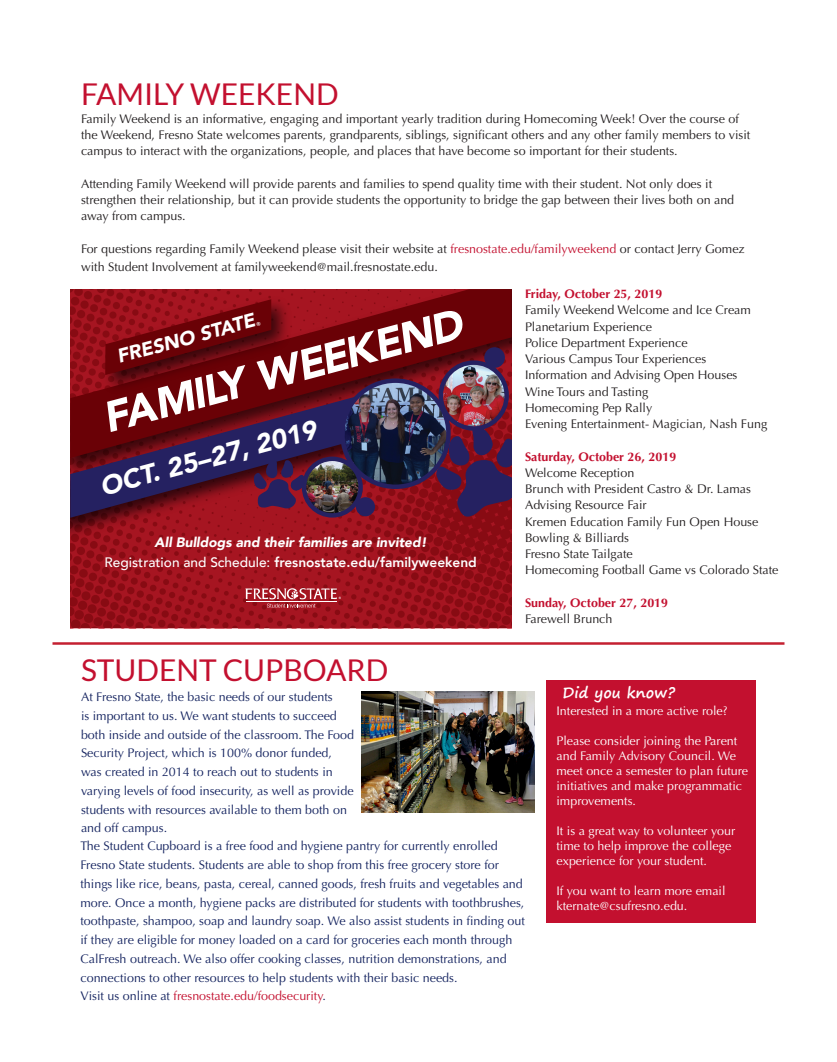
<style>
.page{position:relative;width:837px;height:1062px;background:#fff}
.page>*{position:absolute;margin:0;border:0;box-sizing:border-box;transform-origin:0 0}
.t1{font:italic 900 42.62px "Avenir";color:#fff}
.t2{font:30px "Lato";color:#c3102f}
.t3{font:italic 900 26.5px "Avenir";color:#fff}
.t4{font:italic 900 19.5px "Avenir";color:#fff}
.t5{font:700 15px "Segoe Print";color:#fff}
.t6{font:italic 900 13.75px/20px "Avenir";color:#fff;text-align:center}
.t7{font:12.5px/16.2px "Optima LT Std";color:#231f20}
.t8{font:12.5px/18.8px "Optima LT Std";color:#152460}
.t9{font:12.5px/15px "Optima LT Std";color:#fff}
.t10{font:700 12.5px "Optima LT Std";color:#c3102f}
.t11{font:12.5px "Optima LT Std";color:#c3102f}
.t12{font:700 3.12px "Helvetica";color:#fff}
.s1{color:#c3102f}
.s2{font-weight:500;font-style:normal}
.s3{font-weight:800;font-style:normal}
.s4{color:#152460}
</style>
<div class="page">
<svg style="left:70px;top:487px;width:442px;height:141px;background:#99101b"></svg>
<svg style="left:70px;top:289px;width:442px;height:136px;background:#7a080f"></svg>
<img style="left:70px;top:385px;width:318px;height:160px">
<svg style="left:70px;top:394px;width:294px;height:124px;background:#4f1231"></svg>
<img style="left:96px;top:290px;width:200px;height:110px">
<svg style="left:436px;top:425px;width:76px;height:93px;background:#53183f"></svg>
<svg style="left:253px;top:459px;width:52px;height:50px;background:#4d1a43"></svg>
<img style="left:342px;top:381px;width:105px;height:106px">
<div style="left:340px;top:378px;width:111px;height:111px;border:4px solid #252161;border-radius:50%"></div>
<img style="left:441px;top:363px;width:66px;height:65px;border-radius:33px">
<div style="left:439px;top:360px;width:70px;height:71px;border:4px solid #252161;border-radius:50%"></div>
<img style="left:304px;top:459px;width:57px;height:56px;border-radius:28px">
<div style="left:302px;top:457px;width:61px;height:61px;border:4px solid #252161;border-radius:50%"></div>
<div style="left:484px;top:347px;width:21px;height:21px;background:#252161;border-radius:50%"></div>
<div style="left:356px;top:497px;width:19px;height:19px;background:#252161;border-radius:50%"></div>
<svg style="left:245px;top:588px;width:92px;height:20px;background:#ba535c"></svg>
<hr style="left:52px;top:642px;width:732px;height:3px;background:#c42031">
<img style="left:362px;top:691px;width:172px;height:122px">
<div style="left:546px;top:680px;width:210px;height:242px;background:#c3102f"></div>
<svg style="left:105px;top:299px;width:166px;height:76px;background:#76070e"></svg>
<p class="t2" style="left:81px;top:78px;width:259px">FAMILY WEEKEND</p>
<p class="t7" style="left:81px;top:110px;width:671px">Family Weekend is an informative, engaging and important yearly tradition during Homecoming Week! Over the course of the Weekend, Fresno State welcomes parents, grandparents, siblings, significant others and any other family members to visit campus to interact with the organizations, people, and places that have become so important for their students.</p>
<p class="t7" style="left:81px;top:175px;width:655px">Attending Family Weekend will provide parents and families to spend quality time with their student. Not only does it strengthen their relationship, but it can provide students the opportunity to bridge the gap between their lives both on and away from campus.</p>
<p class="t7" style="left:81px;top:239px;width:665px;line-height:18.8px">For questions regarding Family Weekend please visit their website at <span class="s1">fresnostate.edu/familyweekend</span> or contact Jerry Gomez with Student Involvement at familyweekend@mail.fresnostate.edu.</p>
<p class="t1" style="left:95px;top:385px;width:372px;rotate:-15deg">FAMILY WEEKEND</p>
<p class="t4" style="left:113px;top:341px;width:144px;rotate:-15deg">FRESNO STATE</p>
<p class="t3" style="left:95px;top:466px;width:225px;rotate:-15deg">OCT. 25–27, 2019</p>
<p class="t6" style="left:105px;top:532px;width:374px">All Bulldogs and their families are invited!<br><span class="s2">Registration and Schedule:</span> <span class="s3">fresnostate.edu/familyweekend</span></p>
<p class="t12" style="left:339px;top:596px;width:4px">®</p>
<p class="t10" style="left:525px;top:287px;width:139px">Friday, October 25, 2019</p>
<p class="t7" style="left:525px;top:302px;width:227px">Family Weekend Welcome and Ice Cream</p>
<p class="t7" style="left:525px;top:318px;width:129px">Planetarium Experience</p>
<p class="t7" style="left:525px;top:335px;width:164px">Police Department Experience</p>
<p class="t7" style="left:525px;top:351px;width:183px">Various Campus Tour Experiences</p>
<p class="t7" style="left:525px;top:367px;width:214px">Information and Advising Open Houses</p>
<p class="t7" style="left:525px;top:383px;width:125px">Wine Tours and Tasting</p>
<p class="t7" style="left:525px;top:400px;width:129px">Homecoming Pep Rally</p>
<p class="t7" style="left:525px;top:416px;width:244px">Evening Entertainment- Magician, Nash Fung</p>
<p class="t10" style="left:525px;top:449px;width:153px">Saturday, October 26, 2019</p>
<p class="t7" style="left:525px;top:465px;width:111px">Welcome Reception</p>
<p class="t7" style="left:525px;top:481px;width:227px">Brunch with President Castro &amp; Dr. Lamas</p>
<p class="t7" style="left:525px;top:497px;width:123px">Advising Resource Fair</p>
<p class="t7" style="left:525px;top:513px;width:235px">Kremen Education Family Fun Open House</p>
<p class="t7" style="left:525px;top:530px;width:106px">Bowling &amp; Billiards</p>
<p class="t7" style="left:525px;top:546px;width:109px">Fresno State Tailgate</p>
<p class="t7" style="left:525px;top:562px;width:255px">Homecoming Football Game vs Colorado State</p>
<p class="t10" style="left:525px;top:595px;width:145px">Sunday, October 27, 2019</p>
<p class="t7" style="left:525px;top:611px;width:89px">Farewell Brunch</p>
<p class="t2" style="left:81px;top:654px;width:309px">STUDENT CUPBOARD</p>
<p class="t8" style="left:81px;top:688px;width:275px">At Fresno State, the basic needs of our students<br>is important to us. We want students to succeed both inside and outside of the classroom. The Food Security Project, which is 100% donor funded, was created in 2014 to reach out to students in varying levels of food insecurity, as well as provide students with resources available to them both on and off campus.</p>
<p class="t8" style="left:81px;top:837px;width:446px">The Student Cupboard is a free food and hygiene pantry for currently enrolled Fresno State students. Students are able to shop from this free grocery store for things like rice, beans, pasta, cereal, canned goods, fresh fruits and vegetables and more. Once a month, hygiene packs are distributed for students with toothbrushes, toothpaste, shampoo, soap and laundry soap. We also assist students in finding out if they are eligible for money loaded on a card for groceries each month through CalFresh outreach. We also offer cooking classes, nutrition demonstrations, and connections to other resources to help students with their basic needs.</p>
<p class="t11" style="left:81px;top:989px;width:247px"><span class="s4">Visit us online at</span> fresnostate.edu/foodsecurity<span class="s4">.</span></p>
<p class="t5" style="left:562px;top:679px;width:114px">Did you know?</p>
<p class="t9" style="left:557px;top:703px;width:173px">Interested in a more active role?</p>
<p class="t9" style="left:557px;top:733px;width:193px">Please consider joining the Parent and Family Advisory Council. We meet once a semester to plan future initiatives and make programmatic improvements.</p>
<p class="t9" style="left:557px;top:823px;width:180px">It is a great way to volunteer your time to help improve the college experience for your student.</p>
<p class="t9" style="left:557px;top:883px;width:171px">If you want to learn more email kternate@csufresno.edu.</p>
</div>
